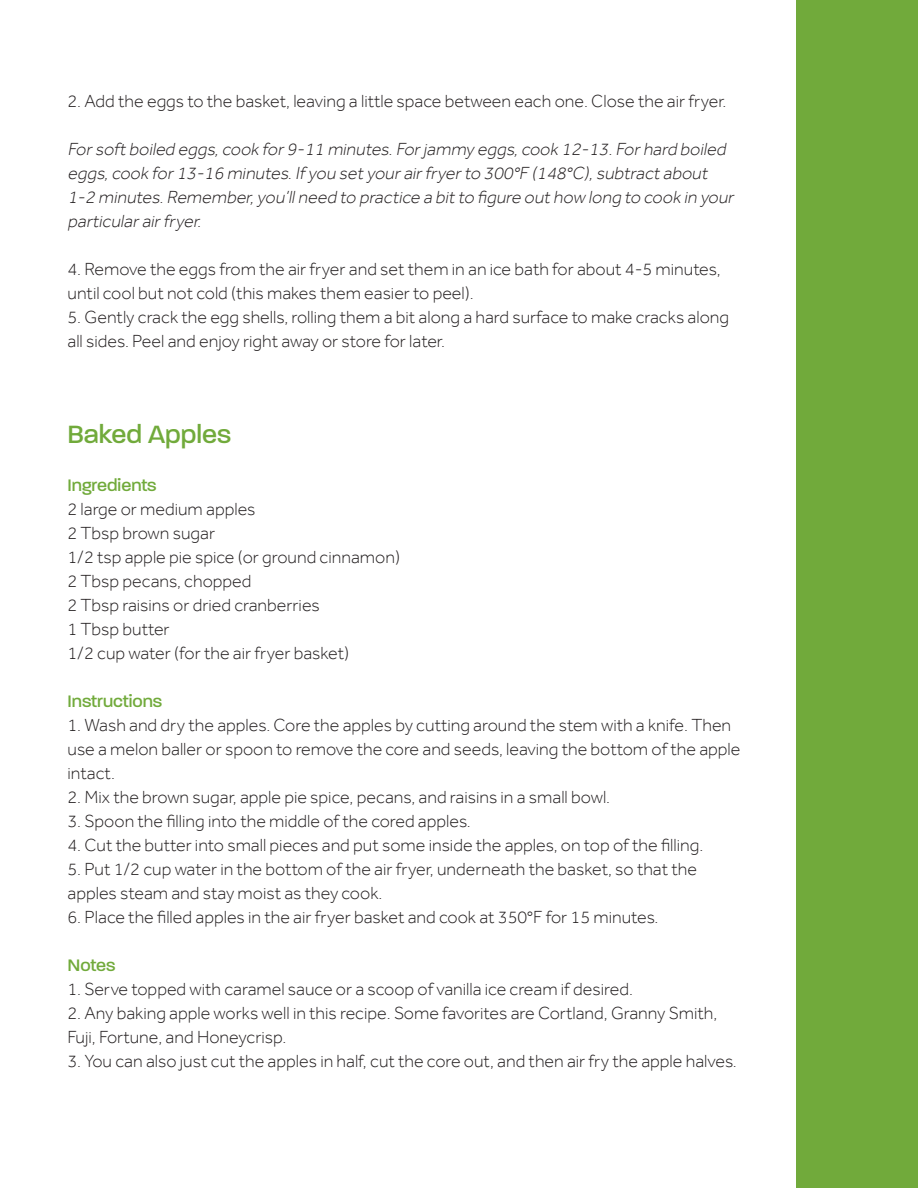
<style>
.page{position:relative;width:918px;height:1188px;background:#fff}
.page>*{position:absolute;margin:0;border:0;box-sizing:border-box;transform-origin:0 0}
.t1{font:500 27px "Paralucent";color:#71aa3b}
.t2{font:300 18px/24px "Effra";color:#231f20}
.t3{font:italic 300 18px/24px "Effra";color:#231f20}
.t4{font:500 18px "Paralucent";color:#71aa3b}
</style>
<div class="page">
<div style="left:796px;top:0;width:122px;height:1188px;background:#71aa3b"></div>
<p class="t2" style="left:68px;top:88px;width:660px">2. Add the eggs to the basket, leaving a little space between each one. Close the air fryer.</p>
<p class="t3" style="left:68px;top:136px;width:674px">Forsoftboiledeggs,cookfor9-11minutes.Forjammyeggs,cook12-13.Forhardboiled eggs,cookfor13-16minutes.Ifyousetyourairfryerto300°F(148°C),subtractabout 1-2minutes.Remember,you’llneedtopracticeabittofigureouthow longtocookinyour particularairfryer.</p>
<p class="t2" style="left:68px;top:256px;width:655px">4. Remove the eggs from the air fryer and set them in an ice bath for about 4-5 minutes, until cool but not cold (this makes them easier to peel).</p>
<p class="t2" style="left:68px;top:304px;width:663px">5. Gently crack the egg shells, rolling them a bit along a hard surface to make cracks along all sides. Peel and enjoy right away or store for later.</p>
<p class="t1" style="left:68px;top:418px;width:165px">Baked Apples</p>
<p class="t4" style="left:68px;top:474px;width:91px">Ingredients</p>
<p class="t2" style="left:68px;top:496px;width:190px">2 large or medium apples</p>
<p class="t2" style="left:68px;top:520px;width:149px">2 Tbsp brown sugar</p>
<p class="t2" style="left:68px;top:544px;width:334px">1/2 tsp apple pie spice (or ground cinnamon)</p>
<p class="t2" style="left:68px;top:568px;width:186px">2 Tbsp pecans, chopped</p>
<p class="t2" style="left:68px;top:592px;width:254px">2 Tbsp raisins or dried cranberries</p>
<p class="t2" style="left:68px;top:616px;width:104px">1 Tbsp butter</p>
<p class="t2" style="left:68px;top:640px;width:283px">1/2 cup water (for the air fryer basket)</p>
<p class="t4" style="left:68px;top:690px;width:96px">Instructions</p>
<p class="t2" style="left:68px;top:712px;width:675px">1. Wash and dry the apples. Core the apples by cutting around the stem with a knife. Then use a melon baller or spoon to remove the core and seeds, leaving the bottom of the apple intact.</p>
<p class="t2" style="left:68px;top:784px;width:544px">2. Mix the brown sugar, apple pie spice, pecans, and raisins in a small bowl.</p>
<p class="t2" style="left:68px;top:808px;width:405px">3. Spoon the filling into the middle of the cored apples.</p>
<p class="t2" style="left:68px;top:832px;width:637px">4. Cut the butter into small pieces and put some inside the apples, on top of the filling.</p>
<p class="t2" style="left:68px;top:856px;width:631px">5. Put 1/2 cup water in the bottom of the air fryer, underneath the basket, so that the apples steam and stay moist as they cook.</p>
<p class="t2" style="left:68px;top:904px;width:593px">6. Place the filled apples in the air fryer basket and cook at 350°F for 15 minutes.</p>
<p class="t4" style="left:68px;top:954px;width:49px">Notes</p>
<p class="t2" style="left:68px;top:976px;width:567px">1. Serve topped with caramel sauce or a scoop of vanilla ice cream if desired.</p>
<p class="t2" style="left:68px;top:1000px;width:651px">2. Any baking apple works well in this recipe. Some favorites are Cortland, Granny Smith,<br>Fuji, Fortune, and Honeycrisp.</p>
<p class="t2" style="left:68px;top:1048px;width:671px">3. You can also just cut the apples in half, cut the core out, and then air fry the apple halves.</p>
</div>
